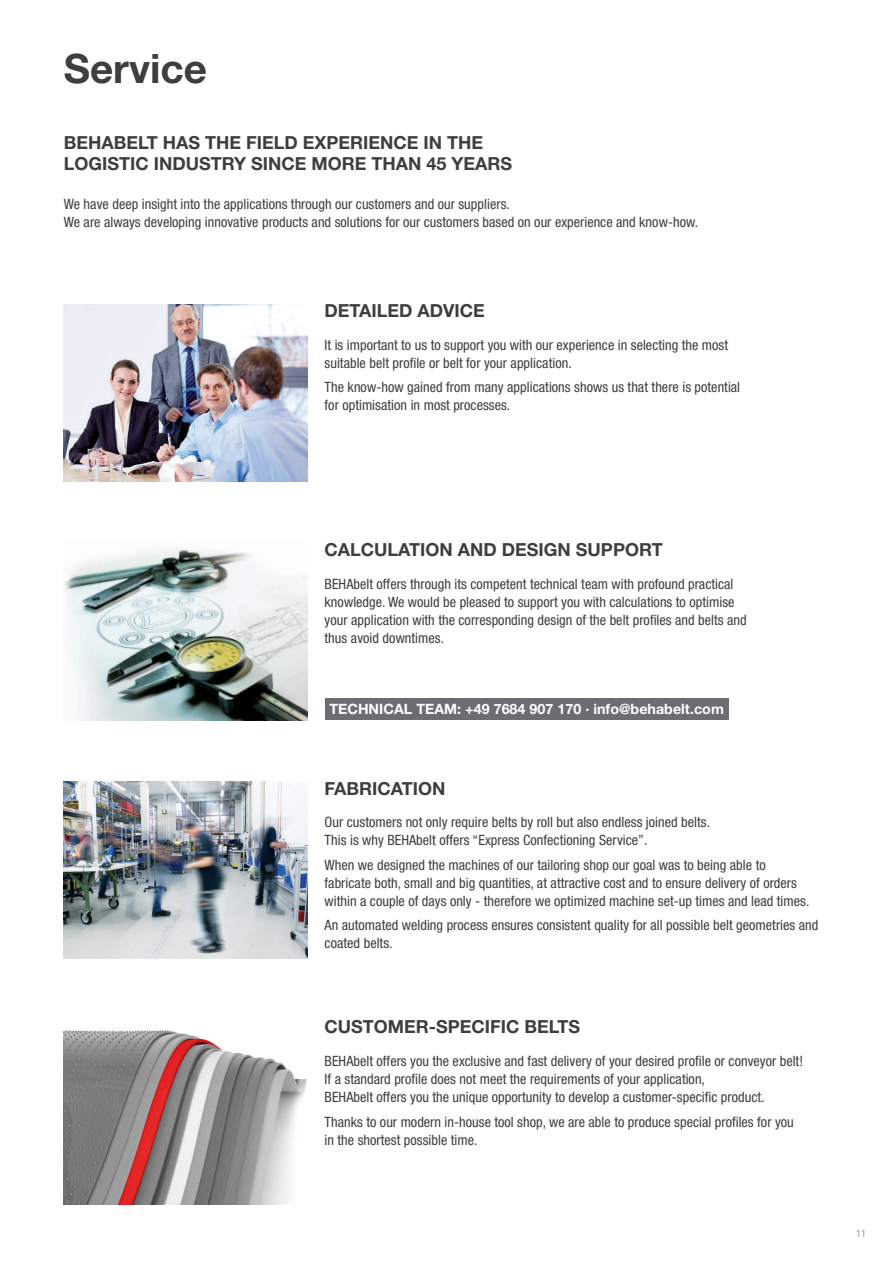
<style>
.page{position:relative;width:893px;height:1263px;background:#fff}
.page>*{position:absolute;margin:0;border:0;box-sizing:border-box;transform-origin:0 0}
.t1{font:700 40.5px "Helvetica Neue LT Pro";color:#3e3e3f}
.t2{font:700 18px/21px "Helvetica Neue LT Pro";color:#3e3e3f}
.t3{font:condensed 14.25px/18px "Helvetica Neue LT Pro";color:#3e3e3f}
.t4{font:700 14.25px "Helvetica Neue LT Pro";letter-spacing:.005em;color:#fff}
.t5{font:condensed 10.5px "Helvetica Neue LT Pro";color:#939598}
</style>
<div class="page">
<img style="left:64px;top:304px;width:243px;height:177px">
<img style="left:64px;top:547px;width:243px;height:173px">
<img style="left:64px;top:782px;width:243px;height:177px">
<img style="left:64px;top:1030px;width:243px;height:174px">
<div style="left:325px;top:699px;width:404px;height:21px;background:#6c6d70"></div>
<h1 class="t1" style="left:64px;top:44px;width:145px">Service</h1>
<p class="t2" style="left:64px;top:132px;width:450px">BEHABELT HAS THE FIELD EXPERIENCE IN THE<br>LOGISTIC INDUSTRY SINCE MORE THAN 45 YEARS</p>
<p class="t3" style="left:64px;top:195px;width:636px">We have deep insight into the applications through our customers and our suppliers.<br>We are always developing innovative products and solutions for our customers based on our experience and know-how.</p>
<p class="t2" style="left:325px;top:300px;width:162px">DETAILED ADVICE</p>
<p class="t3" style="left:325px;top:336px;width:405px">It is important to us to support you with our experience in selecting the most suitable belt profile or belt for your application.</p>
<p class="t3" style="left:325px;top:378px;width:417px">The know-how gained from many applications shows us that there is potential for optimisation in most processes.</p>
<p class="t2" style="left:325px;top:538px;width:340px">CALCULATION AND DESIGN SUPPORT</p>
<p class="t3" style="left:325px;top:574px;width:424px">BEHAbelt offers through its competent technical team with profound practical knowledge. We would be pleased to support you with calculations to optimise your application with the corresponding design of the belt profiles and belts and thus avoid downtimes.</p>
<p class="t4" style="left:329px;top:701px;width:396px">TECHNICAL TEAM: +49 7684 907 170 · info@behabelt.com</p>
<p class="t2" style="left:325px;top:777px;width:122px">FABRICATION</p>
<p class="t3" style="left:325px;top:813px;width:387px">Our customers not only require belts by roll but also endless joined belts.<br>This is why BEHAbelt offers “Express Confectioning Service”.</p>
<p class="t3" style="left:325px;top:856px;width:486px">When we designed the machines of our tailoring shop our goal was to being able to fabricate both, small and big quantities, at attractive cost and to ensure delivery of orders within a couple of days only - therefore we optimized machine set-up times and lead times.</p>
<p class="t3" style="left:325px;top:916px;width:495px">An automated welding process ensures consistent quality for all possible belt geometries and coated belts.</p>
<p class="t2" style="left:325px;top:1016px;width:257px">CUSTOMER-SPECIFIC BELTS</p>
<p class="t3" style="left:325px;top:1052px;width:480px">BEHAbelt offers you the exclusive and fast delivery of your desired profile or conveyor belt!<br>If a standard profile does not meet the requirements of your application,<br>BEHAbelt offers you the unique opportunity to develop a customer-specific product.</p>
<p class="t3" style="left:325px;top:1112px;width:471px">Thanks to our modern in-house tool shop, we are able to produce special profiles for you in the shortest possible time.</p>
<p class="t5" style="left:856px;top:1227px;width:12px">11</p>
</div>
